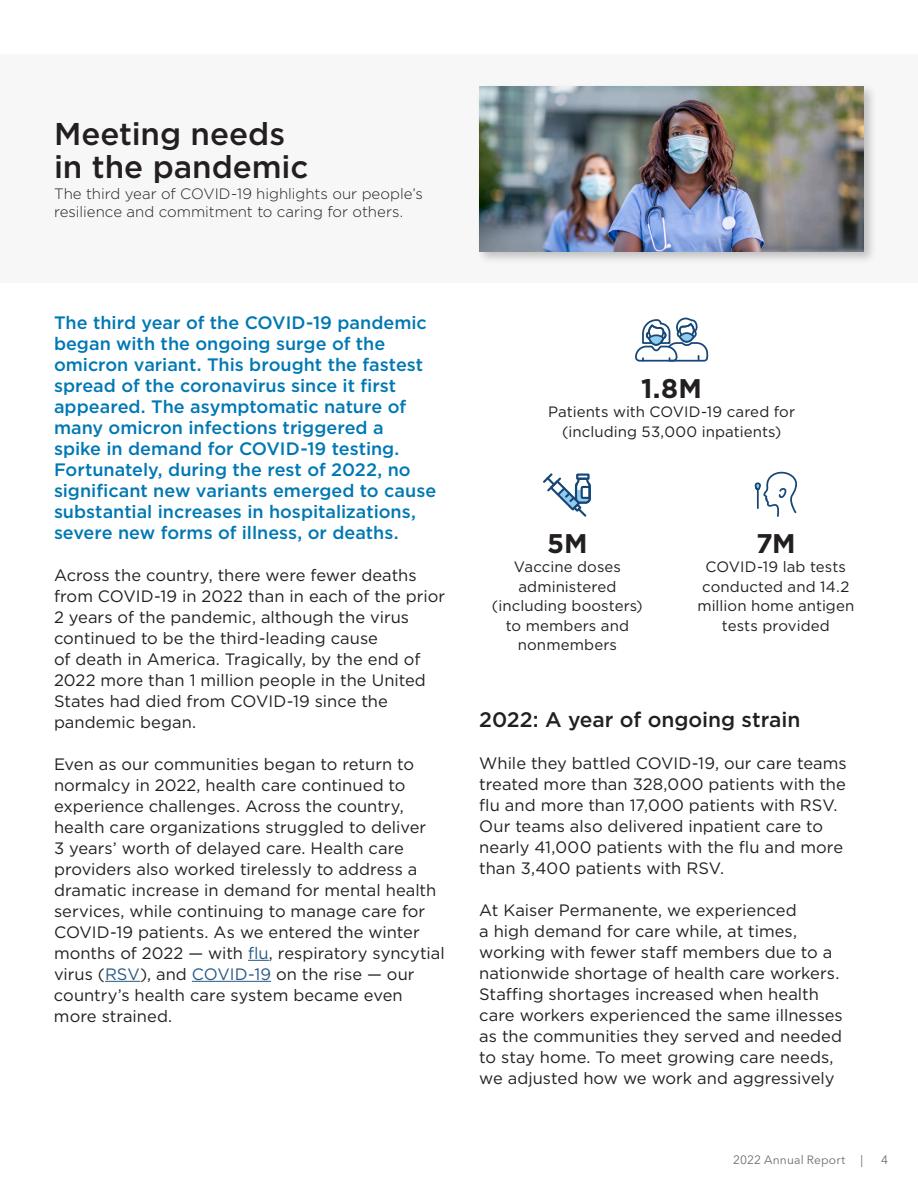
<style>
.page{position:relative;width:918px;height:1188px;background:#fff}
.page>*{position:absolute;margin:0;border:0;box-sizing:border-box;transform-origin:0 0}
.t1{font:500 31.5px/33px "Gotham";color:#231f20}
.t2{font:700 27px "Gotham";color:#231f20}
.t3{font:500 21px "Gotham";color:#231f20}
.t4{font:500 18px/21px "Gotham";color:#0078b3}
.t5{font:16.5px/21px "Gotham";color:#231f20}
.t6{font:15px/19.5px "Gotham";letter-spacing:.01em;color:#231f20;text-align:center}
.t7{font:300 15px/18px "Gotham";color:#231f20}
.t8{font:12px "Avenir Next LT Pro";letter-spacing:.01em;color:#6c6d70}
.s1{color:#275a86}
</style>
<div class="page">
<svg style="left:248px;top:960px;width:21px;height:1px"></svg>
<hr style="left:105px;top:981px;width:35px;height:1px;background:#275a86">
<hr style="left:192px;top:981px;width:79px;height:1px;background:#275a86">
<div style="left:0;top:54px;width:918px;height:229px;background:#f7f7f7"></div>
<div style="left:476px;top:83px;width:401px;height:181px;background:#231f20;opacity:.25"></div>
<img style="left:479px;top:86px;width:385px;height:165px">
<svg style="left:635px;top:317px;width:74px;height:45px"></svg>
<svg style="left:543px;top:473px;width:48px;height:44px"></svg>
<svg style="left:754px;top:471px;width:43px;height:46px"></svg>
<h2 class="t1" style="left:54px;top:117px;width:256px">Meeting needs in the pandemic</h2>
<p class="t7" style="left:54px;top:184px;width:371px">The third year of COVID-19 highlights our people’s resilience and commitment to caring for others.</p>
<p class="t4" style="left:54px;top:312px;width:384px">The third year of the COVID-19 pandemic began with the ongoing surge of the omicron variant. This brought the fastest spread of the coronavirus since it first appeared. The asymptomatic nature of many omicron infections triggered a<br>spike in demand for COVID-19 testing.<br>Fortunately, during the rest of 2022, no significant new variants emerged to cause substantial increases in hospitalizations, severe new forms of illness, or deaths.</p>
<p class="t5" style="left:54px;top:564px;width:393px">Across the country, there were fewer deaths from COVID-19 in 2022 than in each of the prior 2 years of the pandemic, although the virus continued to be the third-leading cause<br>of death in America. Tragically, by the end of 2022 more than 1 million people in the United States had died from COVID-19 since the pandemic began.</p>
<p class="t5" style="left:54px;top:753px;width:392px">Even as our communities began to return to normalcy in 2022, health care continued to experience challenges. Across the country, health care organizations struggled to deliver<br>3 years’ worth of delayed care. Health care providers also worked tirelessly to address a dramatic increase in demand for mental health services, while continuing to manage care for COVID-19 patients. As we entered the winter months of 2022 — with <span class="s1">flu</span>, respiratory syncytial virus (<span class="s1">RSV</span>), and <span class="s1">COVID-19</span> on the rise — our country’s health care system became even more strained.</p>
<p class="t2" style="left:641px;top:370px;width:62px">1.8M</p>
<p class="t6" style="left:548px;top:402px;width:249px">Patients with COVID-19 cared for (including 53,000 inpatients)</p>
<p class="t2" style="left:547px;top:526px;width:42px">5M</p>
<p class="t6" style="left:492px;top:557px;width:152px">Vaccine doses administered (including boosters) to members and nonmembers</p>
<p class="t2" style="left:756px;top:526px;width:41px">7M</p>
<p class="t6" style="left:697px;top:557px;width:158px">COVID-19 lab tests conducted and 14.2 million home antigen tests provided</p>
<h3 class="t3" style="left:479px;top:706px;width:323px">2022: A year of ongoing strain</h3>
<p class="t5" style="left:479px;top:752px;width:369px">While they battled COVID-19, our care teams treated more than 328,000 patients with the flu and more than 17,000 patients with RSV.<br>Our teams also delivered inpatient care to nearly 41,000 patients with the flu and more than 3,400 patients with RSV.</p>
<p class="t5" style="left:479px;top:899px;width:365px">At Kaiser Permanente, we experienced<br>a high demand for care while, at times, working with fewer staff members due to a nationwide shortage of health care workers.<br>Staffing shortages increased when health care workers experienced the same illnesses as the communities they served and needed to stay home. To meet growing care needs, we adjusted how we work and aggressively</p>
<p class="t8" style="left:733px;top:1153px;width:114px">2022 Annual Report</p>
<p class="t8" style="left:860px;top:1153px;width:4px">|</p>
<p class="t8" style="left:881px;top:1153px;width:8px">4</p>
</div>
